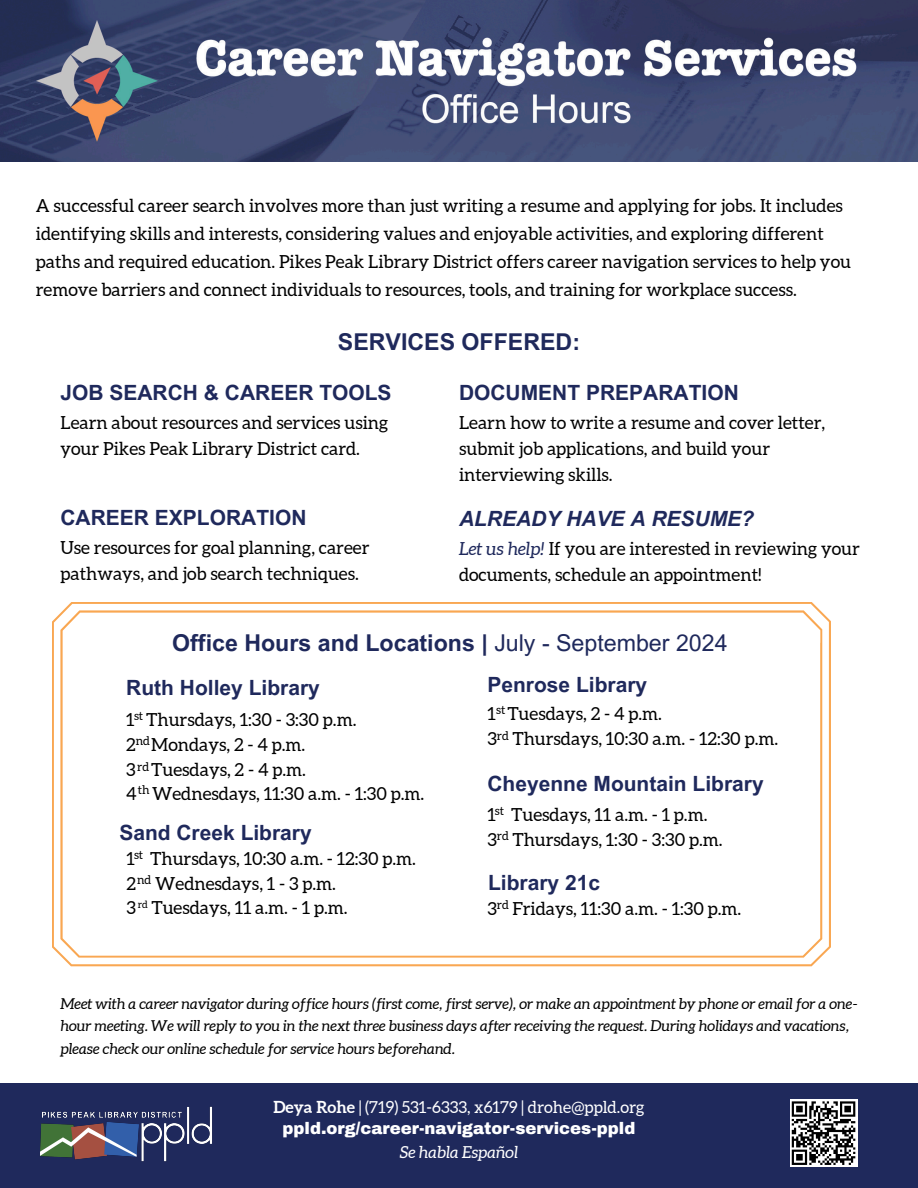
<style>
.page{position:relative;width:918px;height:1188px;background:#fff}
.page>*{position:absolute;margin:0;border:0;box-sizing:border-box;transform-origin:0 0}
.t1{font:700 23.25px "Arial MT Pro";color:#1f295c}
.t2{font:700 21px "Arial MT Pro";color:#1f295c}
.t3{font:italic 700 21px "Arial MT Pro";color:#1f295c}
.t4{font:18px/24.8px "Aleo";color:#000}
.t5{font:900 16.5px/21.3px "Archivo";color:#fff;text-align:center}
.t6{font:italic 16.5px "Aleo";color:#fff}
.t7{font:italic 15px/22.5px "Aleo";color:#000}
.t8{font:12px "Aleo";color:#000}
.t9{font:10.05px "Aleo";color:#000}
.s1{font-style:italic;color:#1f295c}
.s2{font-weight:400}
.s3{font-family:"Aleo";font-weight:700}
.s4{font-family:"Aleo";font-weight:400}
</style>
<div class="page">
<div style="left:0;top:1084px;width:918px;height:104px;background:#1f295c"></div>
<img style="left:40px;top:1106px;width:172px;height:55px">
<img style="left:0;top:0;width:918px;height:162px">
<svg style="left:52px;top:602px;width:778px;height:364px"></svg>
<div style="left:790px;top:1099px;width:68px;height:68px;background:#fff"></div>
<svg style="left:791px;top:1101px;width:65px;height:64px"></svg>
<h4 class="t4" style="left:36px;top:191px;width:817px;line-height:28.2px">A successful career search involves more than just writing a resume and applying for jobs. It includes identifying skills and interests, considering values and enjoyable activities, and exploring different paths and required education. Pikes Peak Library District offers career navigation services to help you remove barriers and connect individuals to resources, tools, and training for workplace success.</h4>
<h4 class="t1" style="left:338px;top:333px;width:244px">SERVICES OFFERED:</h4>
<h1 class="t2" style="left:60px;top:384px;width:333px">JOB SEARCH &amp; CAREER TOOLS</h1>
<h1 class="t4" style="left:60px;top:409px;width:329px;line-height:25.8px">Learn about resources and services using your Pikes Peak Library District card.</h1>
<p class="t2" style="left:60px;top:509px;width:248px">CAREER EXPLORATION</p>
<p class="t4" style="left:60px;top:535px;width:311px;line-height:25.8px">Use resources for goal planning, career pathways, and job search techniques.</p>
<h2 class="t2" style="left:459px;top:384px;width:281px">DOCUMENT PREPARATION</h2>
<h2 class="t4" style="left:459px;top:409px;width:368px;line-height:25.8px">Learn how to write a resume and cover letter, submit job applications, and build your interviewing skills.</h2>
<h4 class="t3" style="left:459px;top:510px;width:297px">ALREADY HAVE A RESUME?</h4>
<h4 class="t4" style="left:459px;top:536px;width:402px;line-height:25.8px"><span class="s1">Let us help!</span> If you are interested in reviewing your documents, schedule an appointment!</h4>
<h4 class="t1" style="left:172px;top:635px;width:557px">Office Hours and Locations | <span class="s2">July - September 2024</span></h4>
<h4 class="t2" style="left:126px;top:680px;width:195px">Ruth Holley Library</h4>
<h2 class="t8" style="left:134px;top:709px;width:11px">st</h2>
<h6 class="t4" style="left:126px;top:707px;width:300px">1 Thursdays, 1:30 - 3:30 p.m.<br>2 Mondays, 2 - 4 p.m.<br>3 Tuesdays, 2 - 4 p.m.<br>4 Wednesdays, 11:30 a.m. - 1:30 p.m.</h6>
<h2 class="t8" style="left:136px;top:734px;width:16px">nd</h2>
<h6 class="t8" style="left:137px;top:760px;width:13px">rd</h6>
<h5 class="t8" style="left:138px;top:783px;width:13px">th</h5>
<h6 class="t2" style="left:119px;top:824px;width:194px">Sand Creek Library</h6>
<h4 class="t8" style="left:134px;top:847px;width:11px">st</h4>
<h6 class="t4" style="left:126px;top:846px;width:291px">1 Thursdays, 10:30 a.m. - 12:30 p.m.<br>2 Wednesdays, 1 - 3 p.m.<br>3 Tuesdays, 11 a.m. - 1 p.m.</h6>
<h4 class="t8" style="left:137px;top:873px;width:16px">nd</h4>
<h6 class="t9" style="left:138px;top:899px;width:12px">rd</h6>
<h2 class="t2" style="left:487px;top:677px;width:161px">Penrose Library</h2>
<h4 class="t4" style="left:487px;top:702px;width:292px">1 Tuesdays, 2 - 4 p.m.<br>3 Thursdays, 10:30 a.m. - 12:30 p.m.</h4>
<h6 class="t8" style="left:496px;top:703px;width:11px">st</h6>
<h4 class="t8" style="left:497px;top:729px;width:13px">rd</h4>
<h6 class="t2" style="left:487px;top:776px;width:278px">Cheyenne Mountain Library</h6>
<p class="t4" style="left:487px;top:802px;width:237px">1 Tuesdays, 11 a.m. - 1 p.m.<br>3 Thursdays, 1:30 - 3:30 p.m.</p>
<h6 class="t8" style="left:495px;top:804px;width:11px">st</h6>
<h2 class="t8" style="left:497px;top:829px;width:13px">rd</h2>
<h6 class="t2" style="left:488px;top:875px;width:113px">Library 21c</h6>
<h6 class="t8" style="left:497px;top:898px;width:13px">rd</h6>
<h6 class="t4" style="left:487px;top:896px;width:255px">3 Fridays, 11:30 a.m. - 1:30 p.m.</h6>
<h4 class="t7" style="left:60px;top:992px;width:799px">Meet with a career navigator during office hours (first come, first serve), or make an appointment by phone or email for a one&shy;hour meeting. We will reply to you in the next three business days after receiving the request. During holidays and vacations, please check our online schedule for service hours beforehand.</h4>
<h3 class="t5" style="left:273px;top:1097px;width:373px"><span class="s3">Deya Rohe</span> <span class="s4">| (719) 531-6333, x6179 | drohe@ppld.org </span>ppld.org/career-navigator-services-ppld</h3>
<h3 class="t6" style="left:400px;top:1143px;width:120px">Se habla Español</h3>
</div>
